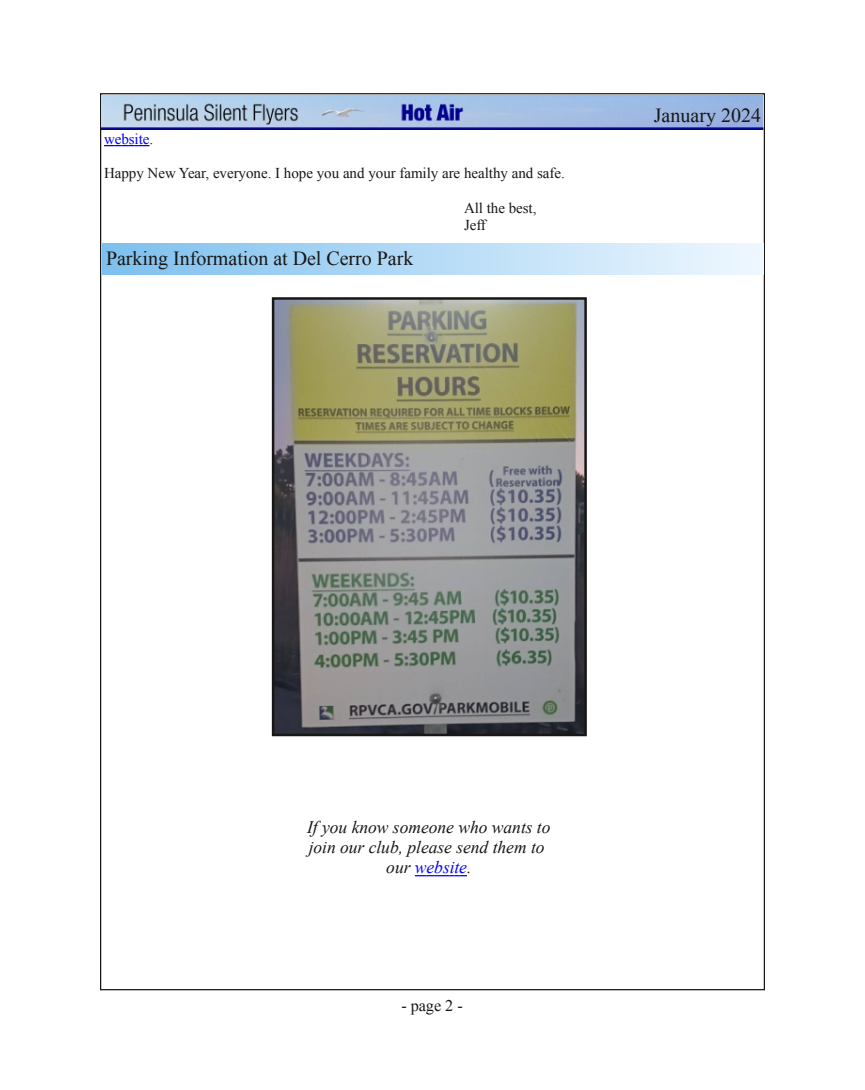
<style>
.page{position:relative;width:865px;height:1090px;background:#fff}
.page>*{position:absolute;margin:0;border:0;box-sizing:border-box;transform-origin:0 0}
.t1{font:20px "Times New Roman";color:#181715}
.t2{font:italic 17.5px/20.1px "Times New Roman";color:#181715;text-align:center}
.t3{font:16.25px "Times New Roman";color:#181715}
.t4{font:15px/17.2px "Times New Roman";color:#181715}
.t5{font:15px "Times New Roman";color:#00f}
.s1{color:#181715}
.s2{color:#00f}
</style>
<div class="page">
<img style="left:102px;top:95px;width:662px;height:35px">
<svg style="left:104px;top:145px;width:46px;height:1px"></svg>
<div style="left:102px;top:243px;width:662px;height:31px;background:linear-gradient(to right,#7dc0ee,#eff8ff)"></div>
<svg style="left:415px;top:875px;width:52px;height:1px"></svg>
<img style="left:275px;top:300px;width:309px;height:433px">
<div style="left:272px;top:297px;width:315px;height:439px;border:2px solid #181715"></div>
<p class="t5" style="left:104px;top:130px;width:51px">website<span class="s1">.</span></p>
<p class="t4" style="left:104px;top:164px;width:462px">Happy New Year, everyone. I hope you and your family are healthy and safe.</p>
<p class="t4" style="left:464px;top:199px;width:74px">All the best,<br>Jeff</p>
<h1 class="t1" style="left:106px;top:247px;width:309px">Parking Information at Del Cerro Park</h1>
<h1 class="t1" style="left:654px;top:104px;width:109px">January 2024</h1>
<p class="t2" style="left:307px;top:817px;width:245px">If you know someone who wants to join our club, please send them to our <span class="s2">website</span>.</p>
<p class="t3" style="left:401px;top:997px;width:63px">- page 2 -</p>
</div>
